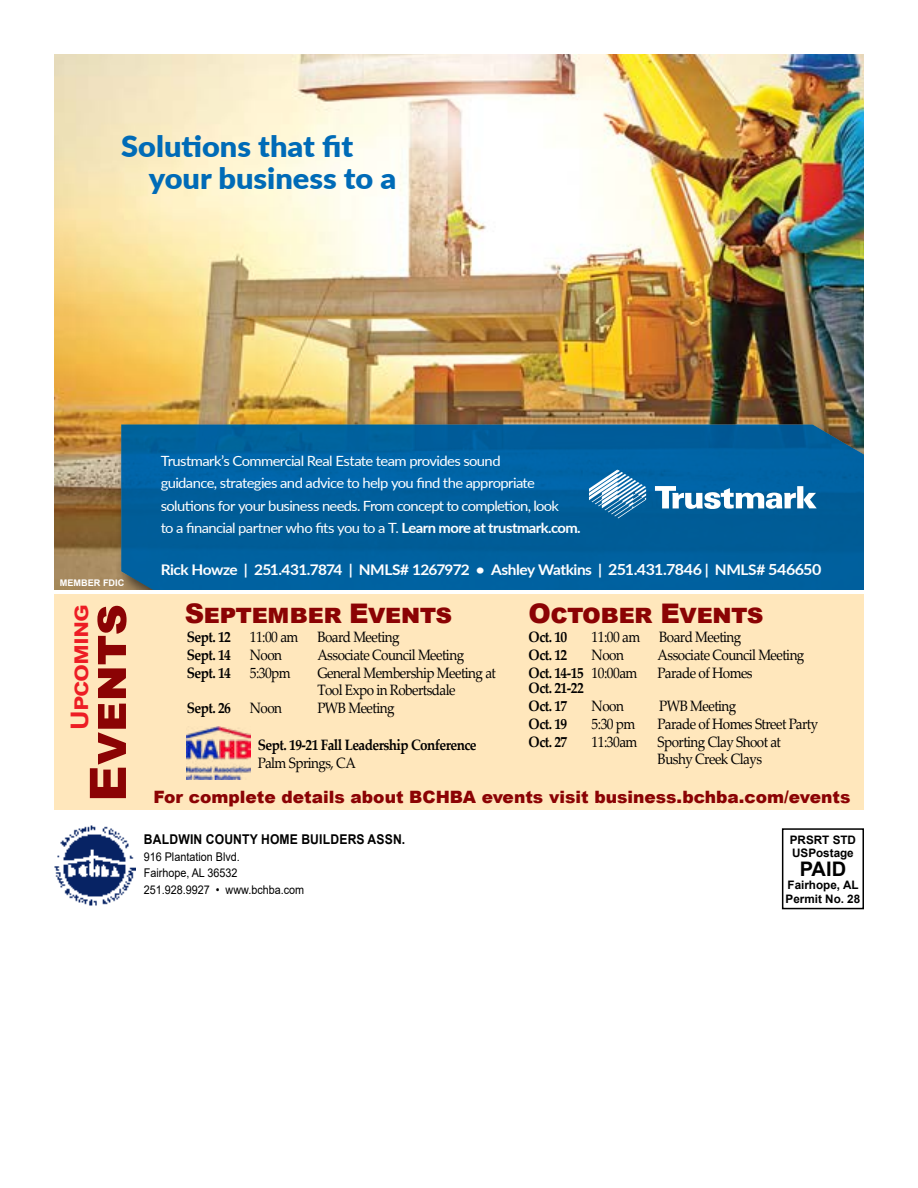
<style>
.page{position:relative;width:918px;height:1188px;background:#fff}
.page>*{position:absolute;margin:0;border:0;box-sizing:border-box;transform-origin:0 0}
.t1{font:900 50.4px "Arial";color:#8b0304}
.t2{font:900 29.25px/31.8px "Lato";color:#006bb7;scale:1.05 1}
.t3{font:900 27px "Arial";letter-spacing:-.02em;color:#8b0304}
.t4{font:700 24.15px "Arial";color:#ed1d24;scale:1.13 1}
.t5{font:700 20.1px "Arial";color:#000}
.t6{font:900 16.95px "Arial";color:#8b0304}
.t7{font:15px/16.5px "Palatino Linotype";letter-spacing:-.04em;color:#000;scale:.9 1}
.t8{font:700 15px/18px "Palatino Linotype";letter-spacing:-.04em;color:#000;scale:.9 1}
.t9{font:700 14.7px "Lato";letter-spacing:-.035em;color:#fff;scale:1.05 1}
.t10{font:14.1px/22.2px "Lato";letter-spacing:-.04em;color:#fff;scale:1.05 1}
.t11{font:700 13.5px "Arial";letter-spacing:.015em;color:#000;scale:.9 1}
.t12{font:12px/16.5px "Arial";color:#000;scale:.9 1}
.t13{font:700 11.7px/13.5px "Arial";color:#000}
.t14{font:700 9.15px "Arial";color:#fff}
.s1{font-weight:700}
.s2{font-size:15.3px}
.s3{font-weight:400}
</style>
<div class="page">
<div style="left:54px;top:594px;width:810px;height:216px;background:#ffe7bc"></div>
<img style="left:54px;top:54px;width:810px;height:535px">
<div style="left:116px;top:420px;width:748px;height:169px;background:#000;opacity:.65"></div>
<svg style="left:121px;top:424px;width:743px;height:165px;background:#01609c"></svg>
<div style="left:797px;top:486px;width:6px;height:22px;background:#fff"></div>
<svg style="left:804px;top:493px;width:13px;height:15px"></svg>
<svg style="left:655px;top:486px;width:141px;height:23px"></svg>
<svg style="left:589px;top:469px;width:57px;height:49px"></svg>
<img style="left:186px;top:727px;width:65px;height:53px">
<img style="left:54px;top:825px;width:82px;height:81px">
<div style="left:782px;top:828px;width:82px;height:81px;border:2px solid #000"></div>
<h2 class="t2" style="left:149px;top:130px;width:237px;text-indent:-28px">Solutions that fit your business to a</h2>
<p class="t14" style="left:60px;top:576px;width:66px">MEMBER FDIC</p>
<p class="t10" style="left:161px;top:449px;width:402px">Trustmark’s Commercial Real Estate team provides sound<br>guidance, strategies and advice to help you find the appropriate solutions for your business needs. From concept to completion, look<br>to a financial partner who fits you to a T. <span class="s1">Learn more at trustmark.com.</span></p>
<p class="t9" style="left:161px;top:559px;width:631px">Rick Howze | 251.431.7874 | NMLS# 1267972 • Ashley Watkins | <span class="s2">251.431.7846</span> | NMLS# <span class="s2">546650</span></p>
<h3 class="t4" style="left:63px;top:730px;width:113px;rotate:-90deg">Upcoming</h3>
<h1 class="t1" style="left:71px;top:802px;width:199px;rotate:-90deg">Events</h1>
<h3 class="t3" style="left:185px;top:594px;width:269px">September Events</h3>
<h3 class="t3" style="left:529px;top:594px;width:236px">October Events</h3>
<p class="t8" style="left:187px;top:628px;width:51px">Sept. 12</p>
<p class="t7" style="left:250px;top:629px;width:56px">11:00 am</p>
<p class="t7" style="left:317px;top:629px;width:93px">Board Meeting</p>
<p class="t8" style="left:187px;top:646px;width:51px">Sept. 14</p>
<p class="t7" style="left:250px;top:647px;width:37px">Noon</p>
<p class="t7" style="left:317px;top:647px;width:165px">Associate Council Meeting</p>
<p class="t8" style="left:187px;top:664px;width:51px">Sept. 14</p>
<p class="t7" style="left:250px;top:665px;width:47px">5:30pm</p>
<p class="t7" style="left:317px;top:665px;width:200px">General Membership Meeting at<br>Tool Expo in Robertsdale</p>
<p class="t8" style="left:187px;top:698px;width:51px">Sept. 26</p>
<p class="t7" style="left:250px;top:699px;width:37px">Noon</p>
<p class="t7" style="left:317px;top:699px;width:87px">PWB Meeting</p>
<p class="t8" style="left:529px;top:628px;width:45px">Oct. 10</p>
<p class="t7" style="left:592px;top:629px;width:56px">11:00 am</p>
<p class="t7" style="left:659px;top:629px;width:93px">Board Meeting</p>
<p class="t8" style="left:529px;top:646px;width:45px">Oct. 12</p>
<p class="t7" style="left:592px;top:647px;width:37px">Noon</p>
<p class="t7" style="left:658px;top:647px;width:165px">Associate Council Meeting</p>
<p class="t8" style="left:529px;top:664px;width:122px">Oct. 14-15 <span class="s3">10:00am</span></p>
<p class="t7" style="left:658px;top:665px;width:107px">Parade of Homes</p>
<p class="t8" style="left:529px;top:679px;width:63px">Oct. 21-22<br>Oct. 17</p>
<p class="t7" style="left:592px;top:698px;width:37px">Noon</p>
<p class="t7" style="left:659px;top:698px;width:87px">PWB Meeting</p>
<p class="t8" style="left:529px;top:715px;width:45px">Oct. 19</p>
<p class="t7" style="left:592px;top:716px;width:50px">5:30 pm</p>
<p class="t7" style="left:658px;top:716px;width:180px">Parade of Homes Street Party</p>
<p class="t8" style="left:529px;top:733px;width:45px">Oct. 27</p>
<p class="t7" style="left:592px;top:734px;width:52px">11:30am</p>
<p class="t7" style="left:658px;top:734px;width:139px">Sporting Clay Shoot at<br>Bushy Creek Clays</p>
<p class="t8" style="left:258px;top:735px;width:245px">Sept. 19-21 Fall Leadership Conference</p>
<p class="t7" style="left:258px;top:754px;width:110px">Palm Springs, CA</p>
<p class="t6" style="left:153px;top:784px;width:699px">For complete details about BCHBA events visit business.bchba.com/events</p>
<p class="t11" style="left:144px;top:830px;width:292px">BALDWIN COUNTY HOME BUILDERS ASSN.</p>
<p class="t12" style="left:144px;top:848px;width:180px">916 Plantation Blvd.<br>Fairhope, AL 36532<br>251.928.9927 • www.bchba.com</p>
<p class="t13" style="left:790px;top:833px;width:68px">PRSRT STD<br>USPostage</p>
<h3 class="t5" style="left:800px;top:855px;width:48px">PAID</h3>
<p class="t13" style="left:786px;top:878px;width:76px">Fairhope, AL<br>Permit No. 28</p>
</div>
